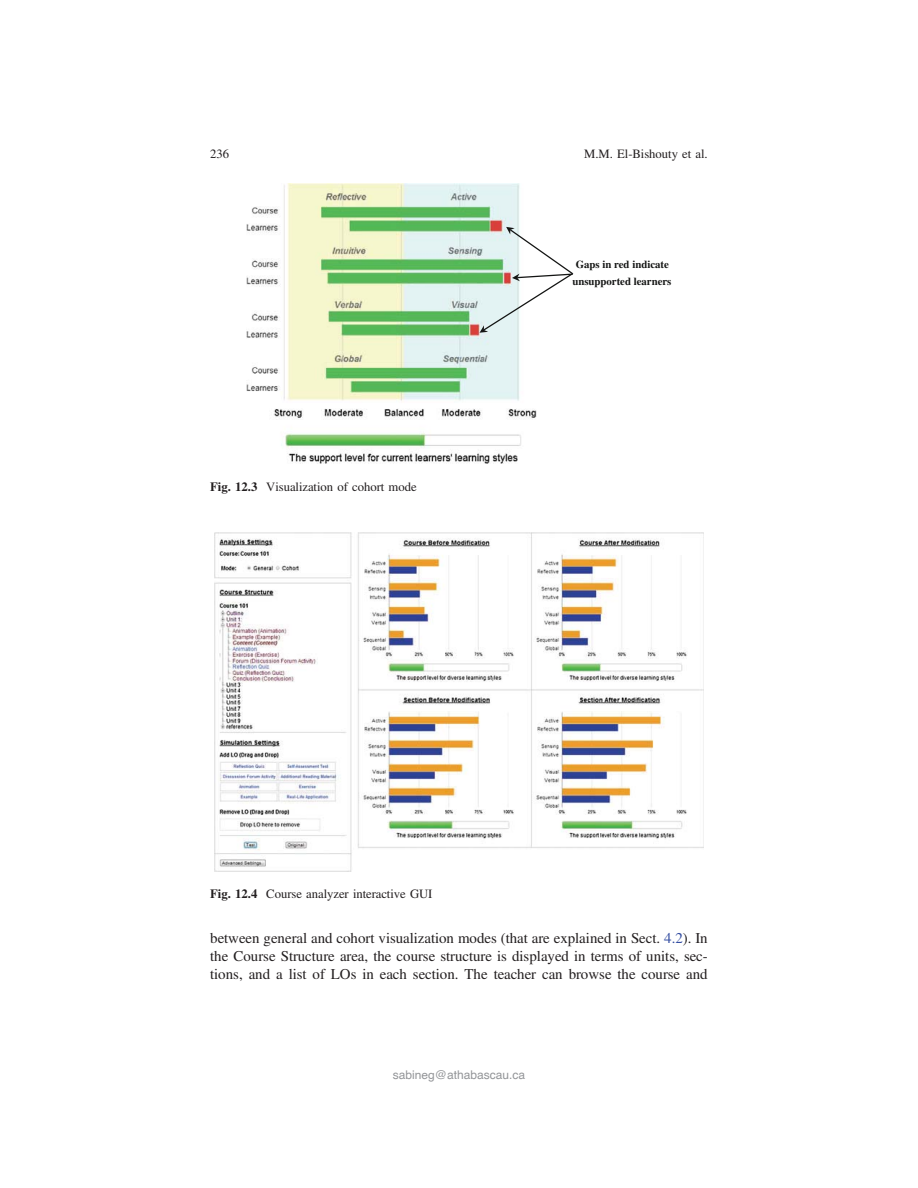
<style>
.page{position:relative;width:918px;height:1188px;background:#fff}
.page>*{position:absolute;margin:0;border:0;box-sizing:border-box;transform-origin:0 0}
.t1{font:15px/18px "Adv TT5 ada 87 cc";color:#231f20;text-align:justify}
.t2{font:12.75px "Adv TT5 ada 87 cc";color:#231f20}
.t3{font:12px "Helvetica";color:#939598}
.t4{font:700 10.8px/16.5px "Times";color:#141514;text-align:center}
.s1{font-family:"Adv T Teeee 58 d 9.B"}
.s2{color:#344ea2}
</style>
<div class="page">
<img style="left:246px;top:184px;width:291px;height:280px">
<svg style="left:480px;top:227px;width:94px;height:106px"></svg>
<img style="left:215px;top:533px;width:488px;height:338px">
<p class="t2" style="left:210px;top:149px;width:21px">236</p>
<p class="t2" style="left:584px;top:149px;width:125px">M.M. El-Bishouty et al.</p>
<p class="t2" style="left:210px;top:482px;width:208px"><span class="s1">Fig. 12.3</span> Visualization of cohort mode</p>
<p class="t4" style="left:572px;top:257px;width:101px">Gaps in red indicate unsupported learners</p>
<p class="t2" style="left:210px;top:890px;width:224px"><span class="s1">Fig. 12.4</span> Course analyzer interactive GUI</p>
<p class="t1" style="left:210px;top:931px;width:499px">between general and cohort visualization modes (that are explained in Sect. <span class="s2">4.2</span>). In the Course Structure area, the course structure is displayed in terms of units, sec&shy;tions, and a list of LOs in each section. The teacher can browse the course and</p>
<p class="t3" style="left:393px;top:1067px;width:134px">sabineg@athabascau.ca</p>
</div>
